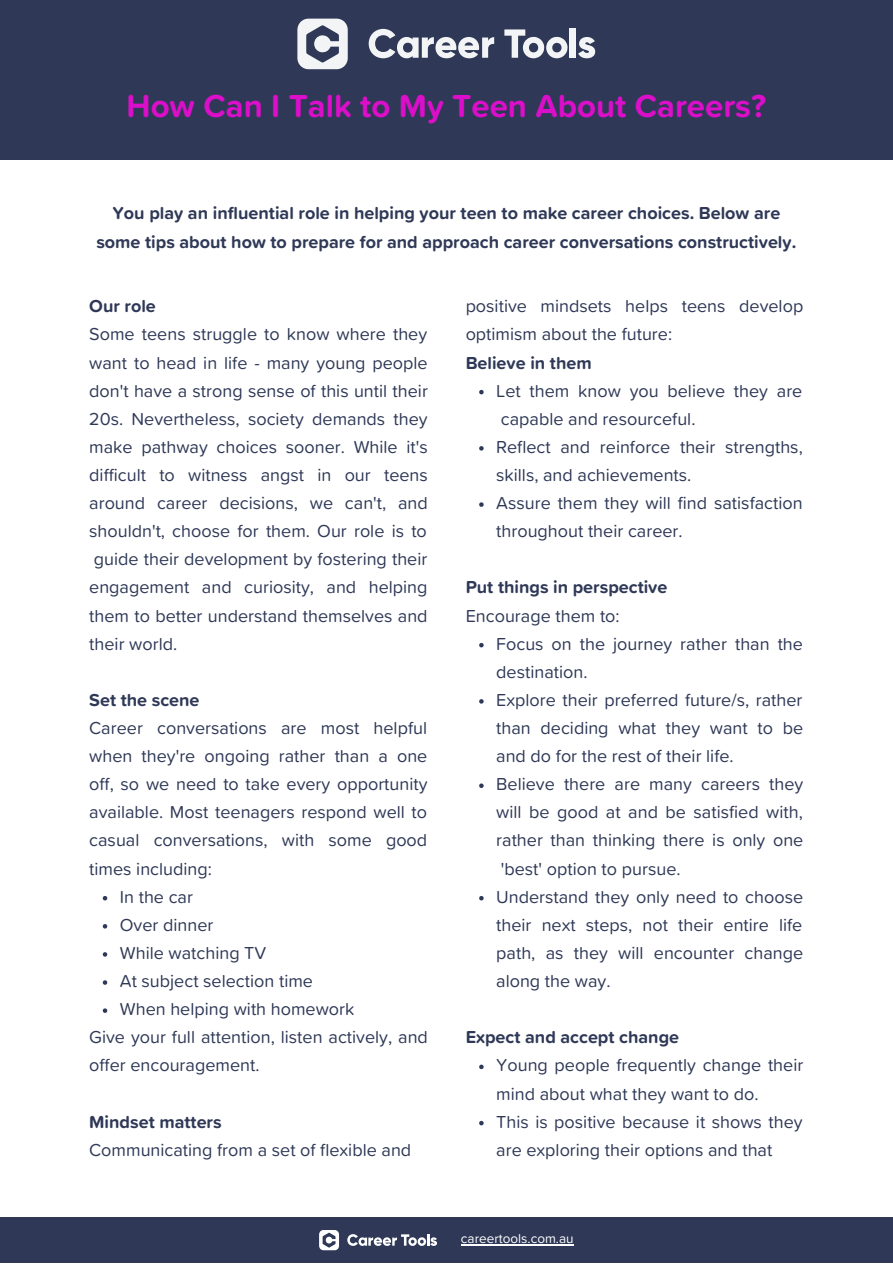
<style>
.page{position:relative;width:893px;height:1264px;background:#fff}
.page>*{position:absolute;margin:0;border:0;box-sizing:border-box;transform-origin:0 0}
.t1{font:700 33px "Proxima Soft";color:#db0eca}
.t2{font:18px/28px "Proxima Soft";color:#2f3957}
.t3{font:700 18px/28px "Proxima Soft";color:#2f3957;text-align:center}
.t4{font:13.5px "Proxima Soft";color:#fff}
</style>
<div class="page">
<div style="left:0;top:0;width:892px;height:160px;background:#2f3957"></div>
<svg style="left:368px;top:29px;width:126px;height:29px"></svg>
<svg style="left:504px;top:29px;width:63px;height:29px"></svg>
<div style="left:569px;top:28px;width:6px;height:30px;background:#f3f4f6"></div>
<svg style="left:578px;top:37px;width:17px;height:21px"></svg>
<svg style="left:297px;top:19px;width:51px;height:50px"></svg>
<svg style="left:103px;top:896px;width:4px;height:4px"></svg>
<svg style="left:103px;top:924px;width:4px;height:4px"></svg>
<svg style="left:103px;top:952px;width:4px;height:4px"></svg>
<svg style="left:103px;top:980px;width:4px;height:4px"></svg>
<svg style="left:103px;top:1008px;width:4px;height:4px"></svg>
<svg style="left:479px;top:390px;width:4px;height:4px"></svg>
<svg style="left:479px;top:446px;width:4px;height:4px"></svg>
<svg style="left:479px;top:502px;width:4px;height:5px"></svg>
<svg style="left:479px;top:643px;width:4px;height:4px"></svg>
<svg style="left:479px;top:699px;width:4px;height:4px"></svg>
<svg style="left:479px;top:783px;width:4px;height:5px"></svg>
<svg style="left:479px;top:896px;width:4px;height:4px"></svg>
<svg style="left:479px;top:1064px;width:4px;height:5px"></svg>
<svg style="left:479px;top:1120px;width:4px;height:5px"></svg>
<div style="left:0;top:1217px;width:892px;height:45px;background:#2f3957"></div>
<svg style="left:347px;top:1234px;width:90px;height:11px"></svg>
<svg style="left:319px;top:1230px;width:20px;height:20px"></svg>
<hr style="left:461px;top:1244px;width:112px;height:1px;background:#fff">
<h1 class="t1" style="left:127px;top:91px;width:641px">How Can I Talk to My Teen About Careers?</h1>
<p class="t3" style="left:96px;top:200px;width:701px">You play an influential role in helping your teen to make career choices. Below are some tips about how to prepare for and approach career conversations constructively.</p>
<p class="t3" style="left:89px;top:293px;width:68px">Our role</p>
<p class="t2" style="left:89px;top:321px;width:340px;text-align:justify">Some teens struggle to know where they want to head in life - many young people don't have a strong sense of this until their 20s. Nevertheless, society demands they make pathway choices sooner. While it's difficult to witness angst in our teens around career decisions, we can't, and shouldn't, choose for them. Our role is to guide their development by fostering their engagement and curiosity, and helping them to better understand themselves and their world.</p>
<p class="t3" style="left:89px;top:686px;width:112px">Set the scene</p>
<p class="t2" style="left:89px;top:714px;width:340px;text-align:justify">Career conversations are most helpful when they're ongoing rather than a one off, so we need to take every opportunity available. Most teenagers respond well to casual conversations, with some good times including:</p>
<p class="t2" style="left:120px;top:883px;width:236px">In the car<br>Over dinner<br>While watching TV<br>At subject selection time<br>When helping with homework</p>
<p class="t2" style="left:89px;top:1024px;width:340px">Give your full attention, listen actively, and offer encouragement.</p>
<p class="t3" style="left:89px;top:1108px;width:134px">Mindset matters</p>
<p class="t2" style="left:89px;top:1136px;width:323px">Communicating from a set of flexible and</p>
<p class="t2" style="left:465px;top:293px;width:339px">positive mindsets helps teens develop optimism about the future:</p>
<p class="t3" style="left:465px;top:349px;width:128px">Believe in them</p>
<p class="t2" style="left:496px;top:377px;width:308px">Let them know you believe they are capable and resourceful.<br>Reflect and reinforce their strengths, skills, and achievements.<br>Assure them they will find satisfaction throughout their career.</p>
<p class="t3" style="left:465px;top:574px;width:203px">Put things in perspective</p>
<p class="t2" style="left:465px;top:602px;width:155px">Encourage them to:</p>
<p class="t2" style="left:496px;top:630px;width:309px">Focus on the journey rather than the destination.<br>Explore their preferred future/s, rather than deciding what they want to be and do for the rest of their life.<br>Believe there are many careers they will be good at and be satisfied with, rather than thinking there is only one 'best' option to pursue.<br>Understand they only need to choose their next steps, not their entire life path, as they will encounter change along the way.</p>
<p class="t3" style="left:465px;top:1024px;width:215px">Expect and accept change</p>
<p class="t2" style="left:496px;top:1052px;width:308px">Young people frequently change their mind about what they want to do.<br>This is positive because it shows they are exploring their options and that</p>
<p class="t4" style="left:461px;top:1232px;width:114px">careertools.com.au</p>
</div>
